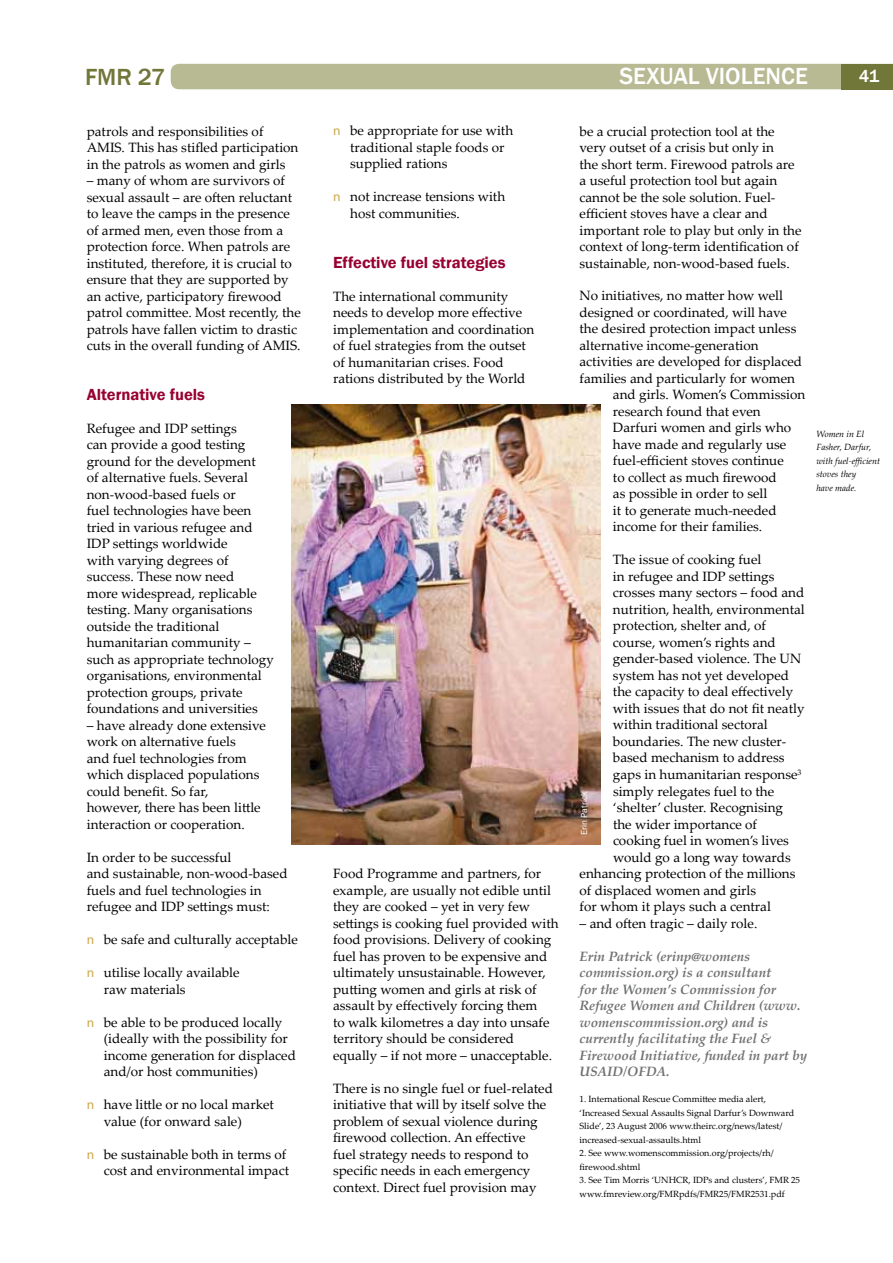
<style>
.page{position:relative;width:893px;height:1263px;background:#fff}
.page>*{position:absolute;margin:0;border:0;box-sizing:border-box;transform-origin:0 0}
.t1{font:500 24px "Franklin Gothic";color:#fff}
.t2{font:500 24px "Franklin Gothic";color:#717639}
.t3{font:500 18px "Franklin Gothic";color:#fff}
.t4{font:600 16.5px "Franklin Gothic";color:#970232}
.t5{font:13.5px/16.5px "Palatino Linotype";color:#000}
.t6{font:italic 700 13.5px/16.5px "Palatino Linotype";color:#707172}
.t7{font:9px/13.5px "Palatino Linotype";color:#000}
.t8{font:italic 9px/13.5px "Palatino Linotype";color:#000}
.t9{font:9px "Franklin Gothic";color:#fff}
.s1{font-family:"Myriad Pro";color:#cba94c}
</style>
<div class="page">
<div style="left:171px;top:64px;width:671px;height:25px;background:#b7ba93"></div>
<div style="left:842px;top:64px;width:51px;height:25px;background:#717639"></div>
<img style="left:292px;top:405px;width:308px;height:440px">
<h1 class="t2" style="left:85px;top:63px;width:82px">FMR 27</h1>
<h1 class="t1" style="left:619px;top:62px;width:190px">SEXUAL VIOLENCE</h1>
<h2 class="t3" style="left:859px;top:65px;width:22px">41</h2>
<p class="t5" style="left:87px;top:122px;width:213px">patrols and responsibilities of<br>AMIS. This has stifled participation in the patrols as women and girls</p>
<p class="t5" style="left:87px;top:172px;width:216px">– many of whom are survivors of sexual assault – are often reluctant to leave the camps in the presence of armed men, even those from a protection force. When patrols are instituted, therefore, it is crucial to ensure that they are supported by an active, participatory firewood patrol committee. Most recently, the patrols have fallen victim to drastic cuts in the overall funding of AMIS.</p>
<p class="t4" style="left:87px;top:384px;width:120px">Alternative fuels</p>
<p class="t5" style="left:87px;top:419px;width:189px">Refugee and IDP settings<br>can provide a good testing ground for the development<br>of alternative fuels. Several non-wood-based fuels or<br>fuel technologies have been tried in various refugee and<br>IDP settings worldwide<br>with varying degrees of success. These now need<br>more widespread, replicable testing. Many organisations outside the traditional humanitarian community – such as appropriate technology organisations, environmental protection groups, private foundations and universities</p>
<p class="t5" style="left:87px;top:716px;width:181px">– have already done extensive work on alternative fuels<br>and fuel technologies from which displaced populations could benefit. So far, however, there has been little interaction or cooperation.</p>
<p class="t5" style="left:87px;top:848px;width:202px">In order to be successful<br>and sustainable, non-wood-based fuels and fuel technologies in refugee and IDP settings must:</p>
<p class="t5" style="left:87px;top:931px;width:213px"><span class="s1">n</span> be safe and culturally acceptable</p>
<p class="t5" style="left:104px;top:964px;width:137px;text-indent:-17px"><span class="s1">n</span> utilise locally available raw materials</p>
<p class="t5" style="left:104px;top:1013px;width:194px;text-indent:-17px"><span class="s1">n</span> be able to be produced locally (ideally with the possibility for income generation for displaced and/or host communities)</p>
<p class="t5" style="left:104px;top:1096px;width:172px;text-indent:-17px"><span class="s1">n</span> have little or no local market value (for onward sale)</p>
<p class="t5" style="left:87px;top:1145px;width:204px;text-align:right"><span class="s1">n</span> be sustainable both in terms of cost and environmental impact</p>
<p class="t5" style="left:350px;top:122px;width:165px;text-indent:-17px"><span class="s1">n</span> be appropriate for use with traditional staple foods or supplied rations</p>
<p class="t5" style="left:350px;top:188px;width:157px;text-indent:-17px"><span class="s1">n</span> not increase tensions with host communities.</p>
<p class="t4" style="left:333px;top:252px;width:174px">Effective fuel strategies</p>
<p class="t5" style="left:333px;top:287px;width:203px">The international community needs to develop more effective implementation and coordination of fuel strategies from the outset of humanitarian crises. Food rations distributed by the World</p>
<p class="t5" style="left:333px;top:865px;width:227px">Food Programme and partners, for example, are usually not edible until they are cooked – yet in very few settings is cooking fuel provided with food provisions. Delivery of cooking fuel has proven to be expensive and ultimately unsustainable. However, putting women and girls at risk of assault by effectively forcing them<br>to walk kilometres a day into unsafe territory should be considered equally – if not more – unacceptable.</p>
<p class="t5" style="left:333px;top:1079px;width:221px">There is no single fuel or fuel-related initiative that will by itself solve the problem of sexual violence during firewood collection. An effective<br>fuel strategy needs to respond to specific needs in each emergency context. Direct fuel provision may</p>
<p class="t5" style="left:579px;top:122px;width:224px">be a crucial protection tool at the very outset of a crisis but only in<br>the short term. Firewood patrols are a useful protection tool but again cannot be the sole solution. Fuel&shy;efficient stoves have a clear and important role to play but only in the context of long-term identification of sustainable, non-wood-based fuels.</p>
<p class="t5" style="left:579px;top:287px;width:205px">No initiatives, no matter how well</p>
<p class="t5" style="left:579px;top:304px;width:209px">designed or coordinated, will have</p>
<p class="t5" style="left:579px;top:320px;width:218px">the desired protection impact unless</p>
<p class="t5" style="left:579px;top:337px;width:181px">alternative income-generation</p>
<p class="t5" style="left:579px;top:353px;width:224px">activities are developed for displaced</p>
<p class="t5" style="left:579px;top:370px;width:217px">families and particularly for women</p>
<p class="t5" style="left:613px;top:386px;width:194px">and girls. Women’s Commission</p>
<p class="t5" style="left:613px;top:403px;width:149px">research found that even</p>
<p class="t5" style="left:613px;top:419px;width:180px">Darfuri women and girls who</p>
<p class="t5" style="left:613px;top:436px;width:175px">have made and regularly use</p>
<p class="t5" style="left:613px;top:452px;width:172px">fuel-efficient stoves continue</p>
<p class="t5" style="left:613px;top:469px;width:165px">to collect as much firewood</p>
<p class="t5" style="left:613px;top:485px;width:156px">as possible in order to sell</p>
<p class="t5" style="left:613px;top:502px;width:165px">it to generate much-needed</p>
<p class="t5" style="left:613px;top:518px;width:151px">income for their families.</p>
<p class="t5" style="left:613px;top:551px;width:150px">The issue of cooking fuel</p>
<p class="t5" style="left:613px;top:568px;width:163px">in refugee and IDP settings</p>
<p class="t5" style="left:613px;top:584px;width:193px">crosses many sectors – food and</p>
<p class="t5" style="left:613px;top:601px;width:193px">nutrition, health, environmental</p>
<p class="t5" style="left:613px;top:617px;width:155px">protection, shelter and, of</p>
<p class="t5" style="left:613px;top:634px;width:164px">course, women’s rights and</p>
<p class="t5" style="left:613px;top:650px;width:190px">gender-based violence. The UN</p>
<p class="t5" style="left:613px;top:667px;width:178px">system has not yet developed</p>
<p class="t5" style="left:613px;top:683px;width:182px">the capacity to deal effectively</p>
<p class="t5" style="left:613px;top:700px;width:193px">with issues that do not fit neatly</p>
<p class="t5" style="left:613px;top:716px;width:156px">within traditional sectoral</p>
<p class="t5" style="left:613px;top:733px;width:175px">boundaries. The new cluster-</p>
<p class="t5" style="left:613px;top:749px;width:173px">based mechanism to address</p>
<p class="t5" style="left:613px;top:766px;width:190px">gaps in humanitarian response<sup>3</sup></p>
<p class="t5" style="left:613px;top:782px;width:163px">simply relegates fuel to the</p>
<p class="t5" style="left:613px;top:799px;width:172px">‘shelter’ cluster. Recognising</p>
<p class="t5" style="left:613px;top:815px;width:146px">the wider importance of</p>
<p class="t5" style="left:613px;top:832px;width:177px">cooking fuel in women’s lives</p>
<p class="t5" style="left:613px;top:848px;width:179px">would go a long way towards</p>
<p class="t5" style="left:580px;top:865px;width:217px">enhancing protection of the millions</p>
<p class="t5" style="left:580px;top:881px;width:178px">of displaced women and girls</p>
<p class="t5" style="left:580px;top:898px;width:193px">for whom it plays such a central</p>
<p class="t5" style="left:580px;top:914px;width:179px">– and often tragic – daily role.</p>
<p class="t6" style="left:580px;top:947px;width:229px">Erin Patrick (erinp@womens commission.org) is a consultant<br>for the Women’s Commission for<br>Refugee Women and Children (www. womenscommission.org) and is currently facilitating the Fuel &amp;<br>Firewood Initiative, funded in part by<br>USAID/OFDA.</p>
<p class="t7" style="left:579px;top:1092px;width:216px">1. International Rescue Committee media alert, ‘Increased Sexual Assaults Signal Darfur’s Downward Slide’, 23 August 2006 www.theirc.org/news/latest/ increased-sexual-assaults.html</p>
<p class="t7" style="left:579px;top:1146px;width:196px">2. See www.womenscommission.org/projects/rh/ firewood.shtml</p>
<p class="t7" style="left:579px;top:1173px;width:222px">3. See Tim Morris ‘UNHCR, IDPs and clusters’, FMR 25 www.fmreview.org/FMRpdfs/FMR25/FMR2531.pdf</p>
<p class="t9" style="left:579px;top:835px;width:45px;rotate:-90deg">Erin Patrick</p>
<p class="t8" style="left:816px;top:427px;width:65px">Women in El<br>Fasher, Darfur, with fuel-efficient stoves they<br>have made.</p>
</div>
